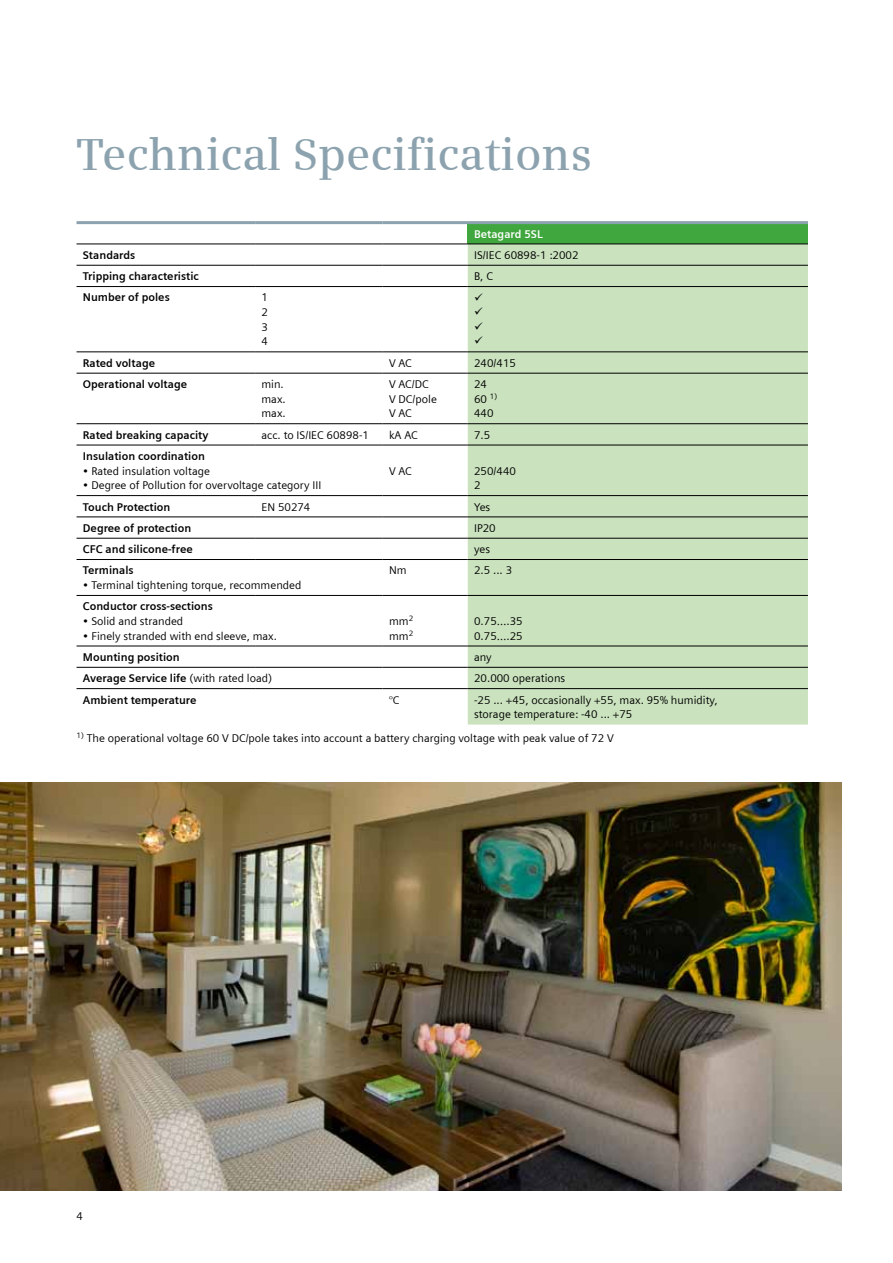
<style>
.page{position:relative;width:893px;height:1263px;background:#fff}
.page>*{position:absolute;margin:0;border:0;box-sizing:border-box;transform-origin:0 0}
.t1{font:600 45px "Siemens Serif";color:#8ca3af}
.t2{font:11.25px/14.7px "Siemens Sans";color:#000}
.t3{font:700 11.25px "Siemens Sans";color:#000}
.t4{font:700 11.25px "Siemens Sans";color:#fff}
.t5{font:11.25px/14.7px "Wingdings";color:#000;text-align:justify}
.s1{font-weight:400}
</style>
<div class="page">
<div style="left:468px;top:223px;width:340px;height:21px;background:#3fa73d"></div>
<div style="left:468px;top:245px;width:340px;height:479px;background:#cae2be"></div>
<hr style="left:77px;top:244px;width:178px;height:1px;background:#000">
<hr style="left:77px;top:351px;width:178px;height:1px;background:#000">
<hr style="left:255px;top:244px;width:128px;height:1px;background:#000">
<hr style="left:383px;top:244px;width:85px;height:1px;background:#000">
<hr style="left:468px;top:244px;width:340px;height:1px;background:#000">
<hr style="left:77px;top:265px;width:178px;height:1px;background:#000">
<hr style="left:255px;top:265px;width:128px;height:1px;background:#000">
<hr style="left:383px;top:265px;width:85px;height:1px;background:#000">
<hr style="left:468px;top:265px;width:340px;height:1px;background:#000">
<hr style="left:77px;top:286px;width:178px;height:1px;background:#000">
<hr style="left:255px;top:286px;width:128px;height:1px;background:#000">
<hr style="left:383px;top:286px;width:85px;height:1px;background:#000">
<hr style="left:468px;top:286px;width:340px;height:1px;background:#000">
<hr style="left:255px;top:351px;width:128px;height:1px;background:#000">
<hr style="left:383px;top:351px;width:85px;height:1px;background:#000">
<hr style="left:468px;top:351px;width:340px;height:1px;background:#000">
<hr style="left:77px;top:373px;width:178px;height:1px;background:#000">
<hr style="left:255px;top:373px;width:128px;height:1px;background:#000">
<hr style="left:383px;top:373px;width:85px;height:1px;background:#000">
<hr style="left:468px;top:373px;width:340px;height:1px;background:#000">
<hr style="left:77px;top:423px;width:178px;height:1px;background:#000">
<hr style="left:255px;top:423px;width:128px;height:1px;background:#000">
<hr style="left:383px;top:423px;width:85px;height:1px;background:#000">
<hr style="left:468px;top:423px;width:340px;height:1px;background:#000">
<hr style="left:77px;top:445px;width:178px;height:1px;background:#000">
<hr style="left:255px;top:445px;width:128px;height:1px;background:#000">
<hr style="left:383px;top:445px;width:85px;height:1px;background:#000">
<hr style="left:468px;top:445px;width:340px;height:1px;background:#000">
<hr style="left:77px;top:495px;width:178px;height:1px;background:#000">
<hr style="left:255px;top:495px;width:128px;height:1px;background:#000">
<hr style="left:383px;top:495px;width:85px;height:1px;background:#000">
<hr style="left:468px;top:495px;width:340px;height:1px;background:#000">
<hr style="left:77px;top:516px;width:178px;height:1px;background:#000">
<hr style="left:255px;top:516px;width:128px;height:1px;background:#000">
<hr style="left:383px;top:516px;width:85px;height:1px;background:#000">
<hr style="left:468px;top:516px;width:340px;height:1px;background:#000">
<hr style="left:77px;top:538px;width:178px;height:1px;background:#000">
<hr style="left:255px;top:538px;width:128px;height:1px;background:#000">
<hr style="left:383px;top:538px;width:85px;height:1px;background:#000">
<hr style="left:468px;top:538px;width:340px;height:1px;background:#000">
<hr style="left:77px;top:559px;width:178px;height:1px;background:#000">
<hr style="left:255px;top:559px;width:128px;height:1px;background:#000">
<hr style="left:383px;top:559px;width:85px;height:1px;background:#000">
<hr style="left:468px;top:559px;width:340px;height:1px;background:#000">
<hr style="left:77px;top:595px;width:178px;height:1px;background:#000">
<hr style="left:255px;top:595px;width:128px;height:1px;background:#000">
<hr style="left:383px;top:595px;width:85px;height:1px;background:#000">
<hr style="left:468px;top:595px;width:340px;height:1px;background:#000">
<hr style="left:77px;top:646px;width:178px;height:1px;background:#000">
<hr style="left:255px;top:646px;width:128px;height:1px;background:#000">
<hr style="left:383px;top:646px;width:85px;height:1px;background:#000">
<hr style="left:468px;top:646px;width:340px;height:1px;background:#000">
<hr style="left:77px;top:667px;width:178px;height:1px;background:#000">
<hr style="left:255px;top:667px;width:128px;height:1px;background:#000">
<hr style="left:383px;top:667px;width:85px;height:1px;background:#000">
<hr style="left:468px;top:667px;width:340px;height:1px;background:#000">
<hr style="left:77px;top:688px;width:178px;height:1px;background:#000">
<hr style="left:255px;top:688px;width:128px;height:1px;background:#000">
<hr style="left:383px;top:688px;width:85px;height:1px;background:#000">
<hr style="left:468px;top:688px;width:340px;height:1px;background:#000">
<hr style="left:77px;top:221px;width:178px;height:3px;background:#8ca3af">
<hr style="left:255px;top:221px;width:128px;height:3px;background:#8ca3af">
<hr style="left:383px;top:221px;width:85px;height:3px;background:#8ca3af">
<hr style="left:468px;top:221px;width:340px;height:3px;background:#8ca3af">
<img style="left:0;top:782px;width:842px;height:409px">
<h1 class="t1" style="left:77px;top:128px;width:517px">Technical Specifications</h1>
<p class="t4" style="left:474px;top:227px;width:70px">Betagard 5SL</p>
<p class="t3" style="left:83px;top:249px;width:54px">Standards</p>
<p class="t2" style="left:474px;top:248px;width:106px">IS/IEC 60898-1 :2002</p>
<p class="t3" style="left:83px;top:270px;width:118px">Tripping characteristic</p>
<p class="t2" style="left:474px;top:269px;width:20px">B, C</p>
<p class="t3" style="left:83px;top:291px;width:88px">Number of poles</p>
<p class="t2" style="left:261px;top:290px;width:8px;text-align:justify">1<br>2<br>3<br>4</p>
<p class="t5" style="left:474px;top:290px;width:10px">✓ ✓ ✓ ✓</p>
<p class="t3" style="left:83px;top:356px;width:74px">Rated voltage</p>
<p class="t2" style="left:389px;top:356px;width:24px">V AC</p>
<p class="t2" style="left:474px;top:356px;width:43px">240/415</p>
<p class="t3" style="left:83px;top:378px;width:106px">Operational voltage</p>
<p class="t2" style="left:261px;top:377px;width:26px">min. max. max.</p>
<p class="t2" style="left:389px;top:377px;width:49px">V AC/DC<br>V DC/pole<br>V AC</p>
<p class="t2" style="left:474px;top:377px;width:25px">24<br>60 <sup>1)<br></sup>440</p>
<p class="t3" style="left:83px;top:428px;width:127px">Rated breaking capacity</p>
<p class="t2" style="left:261px;top:427px;width:109px">acc. to IS/IEC 60898-1</p>
<p class="t2" style="left:389px;top:427px;width:30px">kA AC</p>
<p class="t2" style="left:474px;top:427px;width:18px">7.5</p>
<p class="t3" style="left:83px;top:450px;width:124px">Insulation coordination</p>
<p class="t2" style="left:83px;top:463px;width:129px">• Rated insulation voltage</p>
<p class="t2" style="left:83px;top:478px;width:240px">• Degree of Pollution for overvoltage category III</p>
<p class="t2" style="left:389px;top:463px;width:24px">V AC</p>
<p class="t2" style="left:474px;top:463px;width:43px">250/440<br>2</p>
<p class="t3" style="left:83px;top:500px;width:89px">Touch Protection</p>
<p class="t2" style="left:261px;top:499px;width:50px">EN 50274</p>
<p class="t2" style="left:474px;top:499px;width:18px">Yes</p>
<p class="t3" style="left:83px;top:521px;width:110px">Degree of protection</p>
<p class="t2" style="left:474px;top:521px;width:23px">IP20</p>
<p class="t3" style="left:83px;top:543px;width:111px">CFC and silicone-free</p>
<p class="t2" style="left:474px;top:542px;width:17px">yes</p>
<p class="t3" style="left:83px;top:564px;width:52px">Terminals</p>
<p class="t2" style="left:83px;top:578px;width:220px">• Terminal tightening torque, recommended</p>
<p class="t2" style="left:389px;top:563px;width:19px">Nm</p>
<p class="t2" style="left:474px;top:563px;width:40px">2.5 ... 3</p>
<p class="t3" style="left:83px;top:600px;width:131px">Conductor cross-sections</p>
<p class="t2" style="left:83px;top:614px;width:102px">• Solid and stranded</p>
<p class="t2" style="left:83px;top:628px;width:196px">• Finely stranded with end sleeve, max.</p>
<p class="t2" style="left:389px;top:614px;width:26px">mm<sup>2 </sup>mm<sup>2</sup></p>
<p class="t2" style="left:474px;top:614px;width:50px">0.75….35<br>0.75….25</p>
<p class="t3" style="left:83px;top:651px;width:98px">Mounting position</p>
<p class="t2" style="left:474px;top:650px;width:19px">any</p>
<p class="t3" style="left:83px;top:672px;width:191px">Average Service life <span class="s1">(with rated load)</span></p>
<p class="t2" style="left:474px;top:671px;width:93px">20.000 operations</p>
<p class="t3" style="left:83px;top:693px;width:115px">Ambient temperature</p>
<p class="t2" style="left:389px;top:692px;width:12px">°C</p>
<p class="t2" style="left:474px;top:692px;width:245px">-25 ... +45, occasionally +55, max. 95% humidity, storage temperature: -40 ... +75</p>
<p class="t2" style="left:77px;top:730px;width:539px"><sup>1)</sup> The operational voltage 60 V DC/pole takes into account a battery charging voltage with peak value of 72 V</p>
<p class="t2" style="left:77px;top:1209px;width:8px">4</p>
</div>
